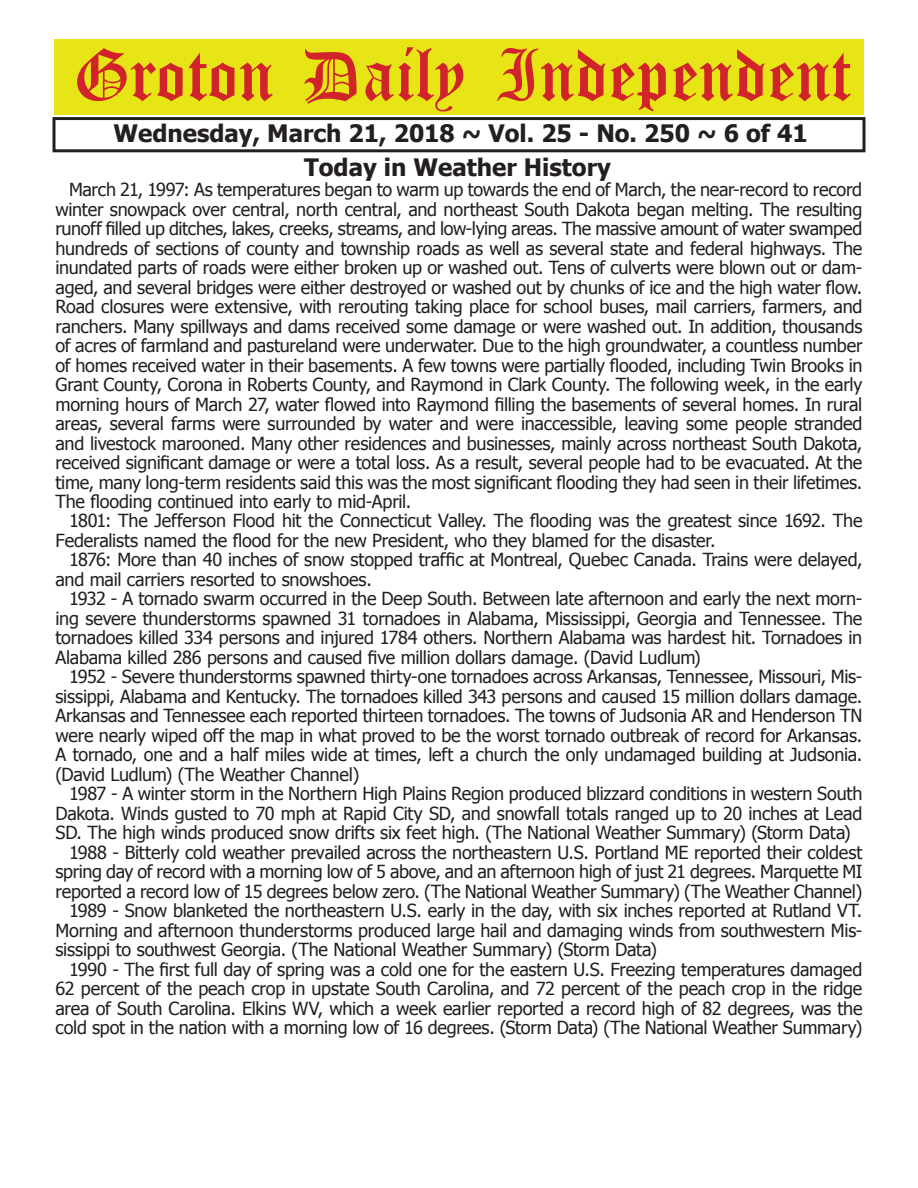
<style>
.page{position:relative;width:918px;height:1188px;background:#fff}
.page>*{position:absolute;margin:0;border:0;box-sizing:border-box;transform-origin:0 0}
.t1{font:54px "Old English Five";color:#d1232a}
.t2{font:700 24px "Tahoma";color:#231f20}
.t3{font:18px/19.5px "Tahoma";letter-spacing:-.015em;color:#231f20;text-align:justify}
</style>
<div class="page">
<div style="left:52px;top:117px;width:814px;height:35px;border:3px solid #231f20"></div>
<div style="left:54px;top:40px;width:810px;height:75px;background:#e7e515"></div>
<h1 class="t1" style="left:73px;top:50px;width:779px">Groton Daily Independent</h1>
<h2 class="t2" style="left:113px;top:116px;width:696px">Wednesday, March 21, 2018 ~ Vol. 25 - No. 250 ~ 6 of 41</h2>
<h2 class="t2" style="left:304px;top:151px;width:308px">Today in Weather History</h2>
<p class="t3" style="left:56px;top:179px;width:809px;text-indent:14px">March 21, 1997: As temperatures began to warm up towards the end of March, the near-record to record winter snowpack over central, north central, and northeast South Dakota began melting. The resulting runoff filled up ditches, lakes, creeks, streams, and low-lying areas. The massive amount of water swamped hundreds of sections of county and township roads as well as several state and federal highways. The inundated parts of roads were either broken up or washed out. Tens of culverts were blown out or dam&shy;aged, and several bridges were either destroyed or washed out by chunks of ice and the high water flow.<br>Road closures were extensive, with rerouting taking place for school buses, mail carriers, farmers, and ranchers. Many spillways and dams received some damage or were washed out. In addition, thousands of acres of farmland and pastureland were underwater. Due to the high groundwater, a countless number of homes received water in their basements. A few towns were partially flooded, including Twin Brooks in Grant County, Corona in Roberts County, and Raymond in Clark County. The following week, in the early morning hours of March 27, water flowed into Raymond filling the basements of several homes. In rural areas, several farms were surrounded by water and were inaccessible, leaving some people stranded and livestock marooned. Many other residences and businesses, mainly across northeast South Dakota, received significant damage or were a total loss. As a result, several people had to be evacuated. At the time, many long-term residents said this was the most significant flooding they had seen in their lifetimes.<br>The flooding continued into early to mid-April.</p>
<p class="t3" style="left:56px;top:510px;width:808px;text-indent:14px">1801: The Jefferson Flood hit the Connecticut Valley. The flooding was the greatest since 1692. The<br>Federalists named the flood for the new President, who they blamed for the disaster.</p>
<p class="t3" style="left:56px;top:549px;width:808px;text-indent:14px">1876: More than 40 inches of snow stopped traffic at Montreal, Quebec Canada. Trains were delayed, and mail carriers resorted to snowshoes.</p>
<p class="t3" style="left:56px;top:588px;width:808px;text-indent:14px">1932 - A tornado swarm occurred in the Deep South. Between late afternoon and early the next morn&shy;ing severe thunderstorms spawned 31 tornadoes in Alabama, Mississippi, Georgia and Tennessee. The tornadoes killed 334 persons and injured 1784 others. Northern Alabama was hardest hit. Tornadoes in Alabama killed 286 persons and caused five million dollars damage. (David Ludlum)</p>
<p class="t3" style="left:56px;top:666px;width:808px;text-indent:14px">1952 - Severe thunderstorms spawned thirty-one tornadoes across Arkansas, Tennessee, Missouri, Mis&shy;sissippi, Alabama and Kentucky. The tornadoes killed 343 persons and caused 15 million dollars damage.<br>Arkansas and Tennessee each reported thirteen tornadoes. The towns of Judsonia AR and Henderson TN were nearly wiped off the map in what proved to be the worst tornado outbreak of record for Arkansas.<br>A tornado, one and a half miles wide at times, left a church the only undamaged building at Judsonia. (David Ludlum) (The Weather Channel)</p>
<p class="t3" style="left:69px;top:783px;width:795px">1987 - A winter storm in the Northern High Plains Region produced blizzard conditions in western South</p>
<p class="t3" style="left:56px;top:803px;width:808px">Dakota. Winds gusted to 70 mph at Rapid City SD, and snowfall totals ranged up to 20 inches at Lead</p>
<p class="t3" style="left:56px;top:822px;width:797px">SD. The high winds produced snow drifts six feet high. (The National Weather Summary) (Storm Data)</p>
<p class="t3" style="left:69px;top:842px;width:795px">1988 - Bitterly cold weather prevailed across the northeastern U.S. Portland ME reported their coldest</p>
<p class="t3" style="left:56px;top:861px;width:809px">spring day of record with a morning low of 5 above, and an afternoon high of just 21 degrees. Marquette MI</p>
<p class="t3" style="left:56px;top:881px;width:808px">reported a record low of 15 degrees below zero. (The National Weather Summary) (The Weather Channel)</p>
<p class="t3" style="left:69px;top:900px;width:795px">1989 - Snow blanketed the northeastern U.S. early in the day, with six inches reported at Rutland VT.</p>
<p class="t3" style="left:56px;top:920px;width:808px">Morning and afternoon thunderstorms produced large hail and damaging winds from southwestern Mis-</p>
<p class="t3" style="left:56px;top:939px;width:603px">sissippi to southwest Georgia. (The National Weather Summary) (Storm Data)</p>
<p class="t3" style="left:69px;top:959px;width:795px">1990 - The first full day of spring was a cold one for the eastern U.S. Freezing temperatures damaged</p>
<p class="t3" style="left:56px;top:978px;width:808px">62 percent of the peach crop in upstate South Carolina, and 72 percent of the peach crop in the ridge</p>
<p class="t3" style="left:56px;top:998px;width:809px">area of South Carolina. Elkins WV, which a week earlier reported a record high of 82 degrees, was the</p>
<p class="t3" style="left:56px;top:1017px;width:808px">cold spot in the nation with a morning low of 16 degrees. (Storm Data) (The National Weather Summary)</p>
</div>
